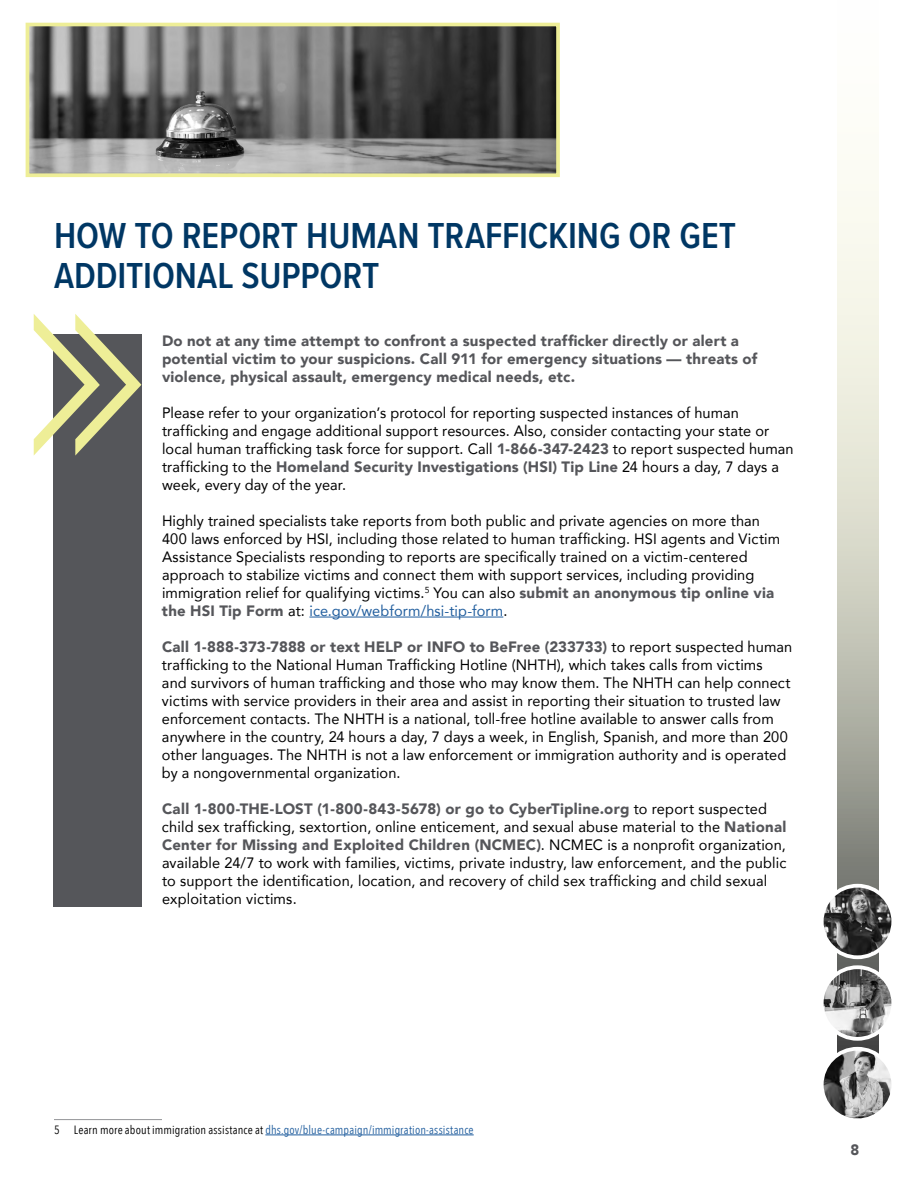
<style>
.page{position:relative;width:918px;height:1188px;background:#fff}
.page>*{position:absolute;margin:0;border:0;box-sizing:border-box;transform-origin:0 0}
.t1{font:600 37.5px/40.5px "Proxima Nova Cond";color:#003764}
.Paragraph{font:15px/18px "Avenir";letter-spacing:.01em;color:#000}
.Paragraph-2{font:900 15px/18px "Avenir";letter-spacing:.015em;color:#55565a}
.footnotes{font:12px "Avenir Next Condensed";letter-spacing:.015em;color:#215e9e}
.s1{font-weight:900;color:#55565a}
.s2{color:#215e9e}
.s3{color:#000}
</style>
<div class="page">
<img style="left:31px;top:28px;width:524px;height:144px">
<div style="left:26px;top:23px;width:534px;height:154px;border:4px solid #eeee97"></div>
<div style="left:53px;top:334px;width:89px;height:573px;background:#55565a"></div>
<svg style="left:34px;top:314px;width:107px;height:142px"></svg>
<svg style="left:837px;top:154px;width:41px;height:899px;background:#cccdc1"></svg>
<img style="left:822px;top:967px;width:71px;height:72px;border-radius:36px">
<div style="left:820px;top:965px;width:75px;height:76px;border:4px solid #fff;border-radius:50%"></div>
<img style="left:822px;top:886px;width:71px;height:71px;border-radius:36px">
<div style="left:820px;top:884px;width:75px;height:75px;border:4px solid #fff;border-radius:50%"></div>
<img style="left:822px;top:1049px;width:71px;height:71px;border-radius:35px">
<div style="left:820px;top:1047px;width:75px;height:75px;border:4px solid #fff;border-radius:50%"></div>
<hr style="left:309px;top:617px;width:194px;height:1px;background:#215e9e">
<hr style="left:54px;top:1119px;width:108px;height:1px;background:#939598">
<hr style="left:265px;top:1135px;width:209px;height:1px;background:#215e9e">
<h2 class="t1" style="left:54px;top:216px;width:684px">HOW TO REPORT HUMAN TRAFFICKING OR GET<br>ADDITIONAL SUPPORT</h2>
<p class="Paragraph-2" style="left:162px;top:331px;width:597px">Do not at any time attempt to confront a suspected trafficker directly or alert a potential victim to your suspicions. Call 911 for emergency situations — threats of violence, physical assault, emergency medical needs, etc.</p>
<p class="Paragraph" style="left:162px;top:403px;width:633px">Please refer to your organization’s protocol for reporting suspected instances of human trafficking and engage additional support resources. Also, consider contacting your state or local human trafficking task force for support. Call <span class="s1">1-866-347-2423</span> to report suspected human trafficking to the <span class="s1">Homeland Security Investigations (HSI) Tip Line</span> 24 hours a day, 7 days a week, every day of the year.</p>
<p class="Paragraph" style="left:162px;top:511px;width:620px">Highly trained specialists take reports from both public and private agencies on more than 400 laws enforced by HSI, including those related to human trafficking. HSI agents and Victim Assistance Specialists responding to reports are specifically trained on a victim-centered approach to stabilize victims and connect them with support services, including providing immigration relief for qualifying victims.<sup>5</sup> You can also <span class="s1">submit an anonymous tip online via the HSI Tip Form</span> at: <span class="s2">ice.gov/webform/hsi-tip-form</span>.</p>
<p class="Paragraph" style="left:162px;top:637px;width:632px"><span class="s1">Call 1-888-373-7888 or text HELP or INFO to BeFree (233733)</span> to report suspected human trafficking to the National Human Trafficking Hotline (NHTH), which takes calls from victims<br>and survivors of human trafficking and those who may know them. The NHTH can help connect victims with service providers in their area and assist in reporting their situation to trusted law enforcement contacts. The NHTH is a national, toll-free hotline available to answer calls from anywhere in the country, 24 hours a day, 7 days a week, in English, Spanish, and more than 200 other languages. The NHTH is not a law enforcement or immigration authority and is operated by a nongovernmental organization.</p>
<p class="Paragraph" style="left:162px;top:799px;width:626px"><span class="s1">Call 1-800-THE-LOST (1-800-843-5678) or go to CyberTipline.org</span> to report suspected child sex trafficking, sextortion, online enticement, and sexual abuse material to the <span class="s1">National Center for Missing and Exploited Children (NCMEC)</span>. NCMEC is a nonprofit organization, available 24/7 to work with families, victims, private industry, law enforcement, and the public to support the identification, location, and recovery of child sex trafficking and child sexual exploitation victims.</p>
<p class="footnotes" style="left:54px;top:1120px;width:421px"><span class="s3">5 Learn more about immigration assistance at</span> dhs.gov/blue-campaign/immigration-assistance</p>
<p class="Paragraph-2" style="left:850px;top:1141px;width:10px">8</p>
</div>
